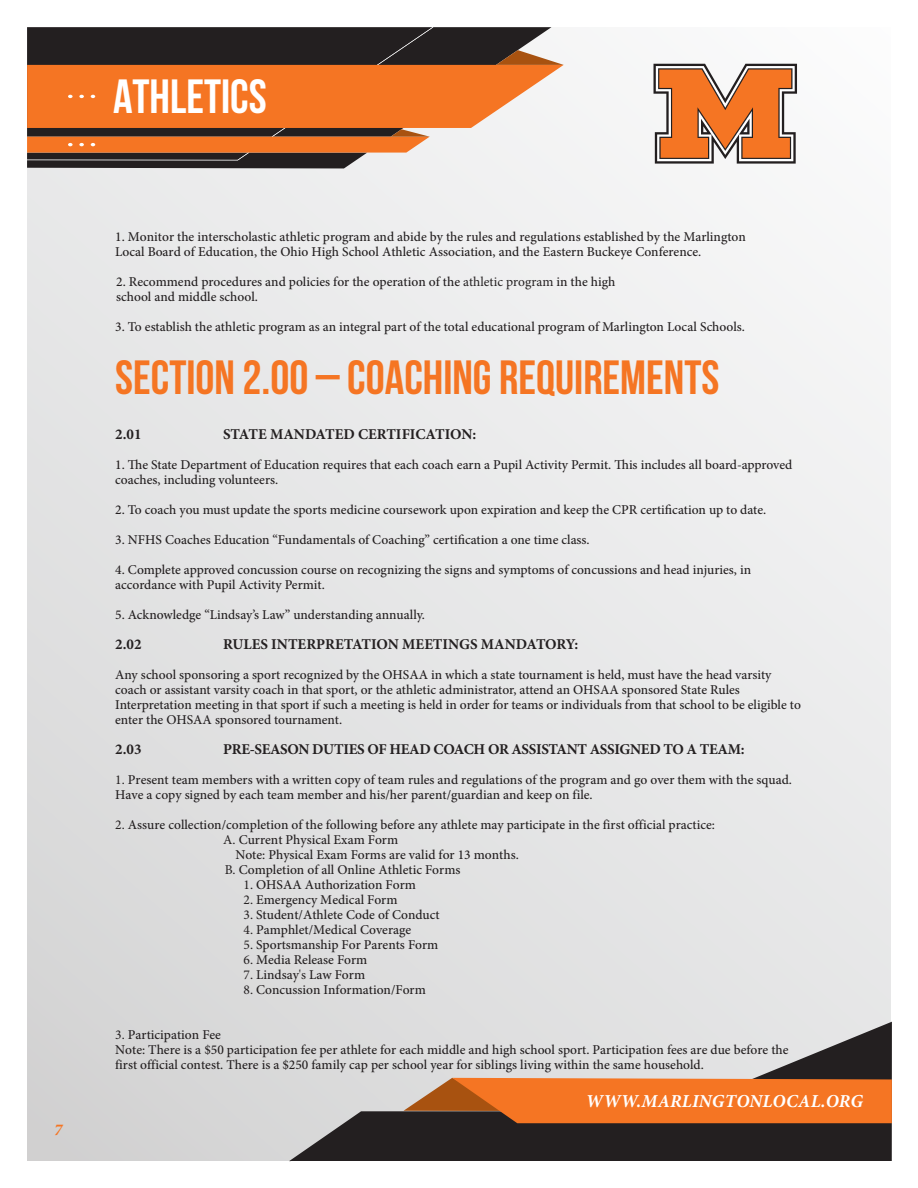
<style>
.page{position:relative;width:918px;height:1188px;background:#fff}
.page>*{position:absolute;margin:0;border:0;box-sizing:border-box;transform-origin:0 0}
.t1{font:700 48px "Bebas Neue";color:#f57523}
.t2{font:700 48px "Bebas Neue";color:#fff}
.t3{font:italic 700 18.3px "Minion Pro";letter-spacing:.01em;color:#fff}
.t4{font:italic 700 16.5px "Minion Pro";color:#f57523}
.t5{font:700 15px "Minion Pro";letter-spacing:-.02em;color:#231f20}
.t6{font:700 15px "Minion Pro";color:#231f20}
.t7{font:500 13.5px/15px "Minion Pro";color:#231f20}
.s1{font-weight:400}
</style>
<div class="page">
<div style="left:27px;top:27px;width:864px;height:1134px;background:linear-gradient(to right,#ddddde,#f1f1f2)"></div>
<svg style="left:27px;top:27px;width:524px;height:141px;fill:#231f20"></svg>
<svg style="left:27px;top:27px;width:406px;height:133px;background:#2e2a2b"></svg>
<svg style="left:289px;top:1022px;width:603px;height:139px;background:#8f8d8d"></svg>
<svg style="left:404px;top:1078px;width:488px;height:45px;background:#e17129"></svg>
<svg style="left:654px;top:64px;width:143px;height:100px"></svg>
<svg style="left:27px;top:50px;width:537px;height:103px;background:#cc753d"></svg>
<p class="t4" style="left:54px;top:1118px;width:10px">7</p>
<h1 class="t2" style="left:113px;top:70px;width:155px">ATHLETICS</h1>
<p class="t7" style="left:115px;top:229px;width:632px">1. Monitor the interscholastic athletic program and abide by the rules and regulations established by the Marlington<br>Local Board of Education, the Ohio High School Athletic Association, and the <span class="s1">E</span>astern Buckeye Conference.</p>
<p class="t7" style="left:116px;top:274px;width:501px">2. Recommend procedures and policies for the operation of the <span class="s1">athletic program</span> in the high school and middle school.</p>
<p class="t7" style="left:115px;top:319px;width:631px">3. To establish the athletic program as an integral part of the total educational program of Marlington Local Schools.</p>
<p class="t1" style="left:115px;top:351px;width:606px">SECTION 2.00 – COACHING REQUIREMENTS</p>
<p class="t5" style="left:115px;top:423px;width:28px">2.01</p>
<p class="t6" style="left:223px;top:423px;width:255px">STATE MANDATED CERTIFICATION:</p>
<p class="t7" style="left:115px;top:457px;width:679px">1. The State Department of Education requires that each coach earn a Pupil Activity Permit. This includes all board-approved coaches, including volunteers.</p>
<p class="t7" style="left:115px;top:502px;width:653px">2. To coach you must update the sports medicine coursework upon expiration and keep the CPR certification up to date.</p>
<p class="t7" style="left:115px;top:532px;width:476px">3. NFHS Coaches Education “Fundamentals of Coaching” certification a one time class.</p>
<p class="t7" style="left:115px;top:562px;width:638px">4. Complete approved concussion course on recognizing the signs and symptoms of concussions and head injuries, in accordance with Pupil Activity Permit.</p>
<p class="t7" style="left:115px;top:607px;width:311px">5. Acknowledge “Lindsay’s Law” understanding annually.</p>
<p class="t5" style="left:115px;top:633px;width:28px">2.02</p>
<p class="t6" style="left:223px;top:633px;width:357px">RULES INTERPRETATION MEETINGS MANDATORY:</p>
<p class="t7" style="left:115px;top:667px;width:687px">Any school sponsoring a sport recognized by the OHSAA in which a state tournament is held, must have the head varsity coach or assistant varsity coach in that sport, or the athletic administrator, attend an OHSAA sponsored State Rules Interpretation meeting in that sport if such a meeting is held in order for teams or individuals from that school to be eligible to enter the OHSAA sponsored tournament.</p>
<p class="t5" style="left:115px;top:738px;width:28px">2.03</p>
<p class="t5" style="left:223px;top:738px;width:523px">PRE-SEASON DUTIES OF HEAD COACH OR ASSISTANT ASSIGNED TO A TEAM:</p>
<p class="t7" style="left:115px;top:772px;width:678px"><span class="s1">1.</span> Present team members with a written copy of team rules and regulations of the program and go over them with the squad.<br>Have a copy signed by each team member and his/her parent/guardian and keep on file.</p>
<p class="t7" style="left:115px;top:817px;width:601px"><span class="s1">2.</span> Assure collection/completion of the following before any athlete may participate in the first official practice:</p>
<p class="t7" style="left:223px;top:832px;width:176px"><span class="s1">A.</span> Current Physical Exam Form</p>
<p class="t7" style="left:235px;top:847px;width:285px">Note: Physical Exam Forms are valid for 13 months.</p>
<p class="t7" style="left:225px;top:862px;width:237px"><span class="s1">B.</span> Completion of all Online Athletic Forms</p>
<p class="t7" style="left:244px;top:877px;width:174px"><span class="s1">1.</span> OHSAA Authorization Form</p>
<p class="t7" style="left:244px;top:892px;width:155px"><span class="s1">2.</span> Emergency Medical Form</p>
<p class="t7" style="left:244px;top:907px;width:198px"><span class="s1">3.</span> Student/Athlete Code of Conduct</p>
<p class="t7" style="left:244px;top:922px;width:169px"><span class="s1">4.</span> Pamphlet/Medical Coverage</p>
<p class="t7" style="left:244px;top:937px;width:196px"><span class="s1">5.</span> Sportsmanship For Parents Form</p>
<p class="t7" style="left:244px;top:952px;width:125px"><span class="s1">6.</span> Media Release Form</p>
<p class="t7" style="left:244px;top:967px;width:123px"><span class="s1">7.</span> Lindsay<span class="s1">'s</span> Law Form</p>
<p class="t7" style="left:244px;top:982px;width:184px"><span class="s1">8.</span> Concussion Information/Form</p>
<p class="t7" style="left:115px;top:1027px;width:675px"><span class="s1">3.</span> Participation Fee<br>Note: There is a $50 participation fee per athlete for each middle and high school sport. Participation fees are due before the first official contest. There is a $250 family cap per school year for siblings living within the same household.</p>
<h2 class="t3" style="left:586px;top:1088px;width:279px">WWW.MARLINGTONLOCAL.ORG</h2>
</div>
